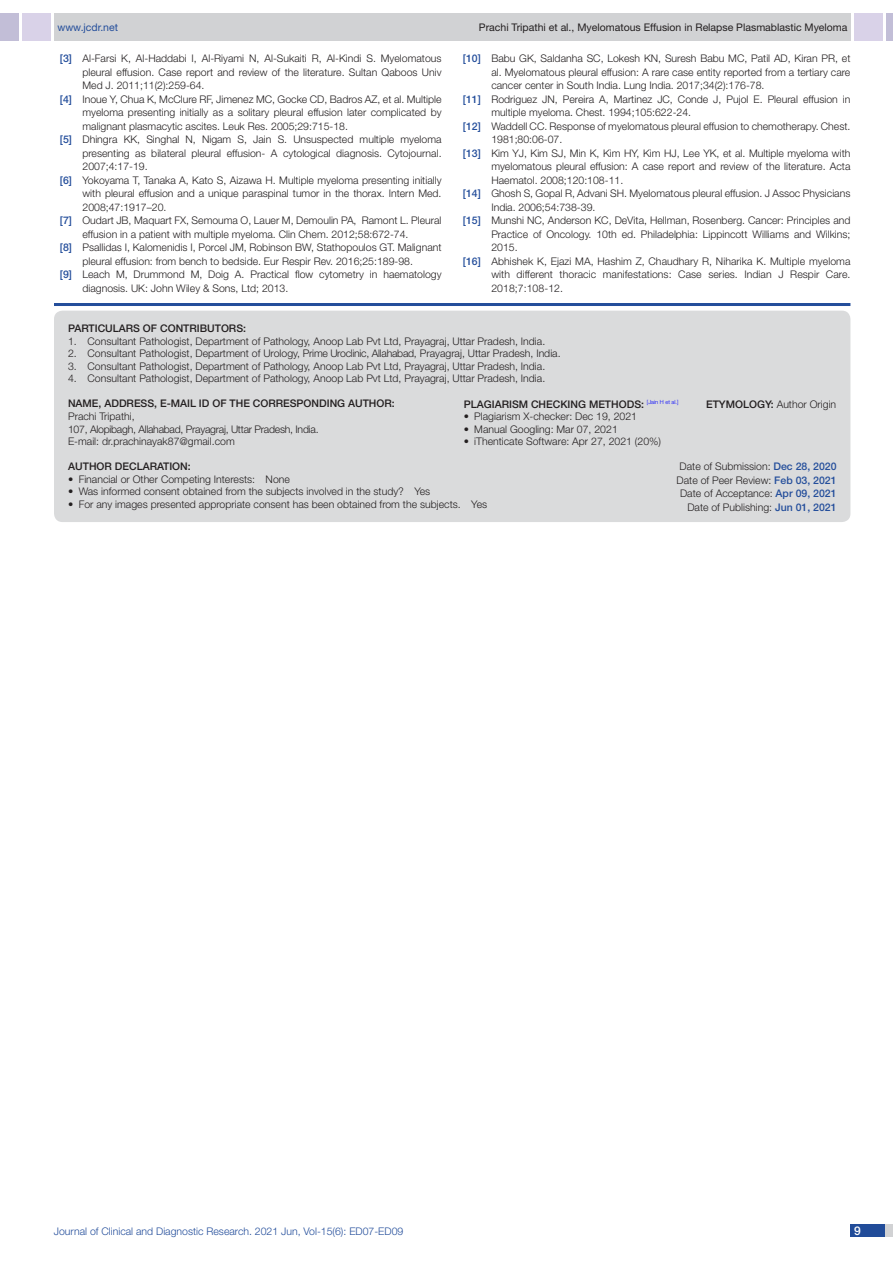
<style>
.page{position:relative;width:893px;height:1263px;background:#fff}
.page>*{position:absolute;margin:0;border:0;box-sizing:border-box;transform-origin:0 0}
.t1{font:500 12px "Helvetica Neue";color:#fff}
.Partic_Contri_Txt{font:300 10.5px "Helvetica Neue";color:#231f20}
.Partic_Contri_Head{font:500 10.5px "Helvetica Neue";color:#231f20}
.tb_txt{font:300 10.5px "Helvetica Neue";color:#231f20}
.t2{font:10.5px "Helvetica Neue";color:#231f20}
.t3{font:300 10.5px "Helvetica Neue";color:#244e9b}
.Partic_Contri_Txt-2{font:300 10.5px "Helvetica Neue";letter-spacing:-.025em;color:#231f20}
.Partic_Contri_Head-2{font:300 10.5px "Helvetica Neue";color:#231f20}
.t4{font:10.5px "Helvetica Neue";color:#244e9b}
.s1{font-weight:500;color:#244e9b}
.s2{font-weight:500}
</style>
<div class="page">
<div style="left:54px;top:13px;width:796px;height:28px;background:#d1d2d4"></div>
<div style="left:0;top:13px;width:19px;height:28px;background:#c2bed7"></div>
<div style="left:22px;top:13px;width:29px;height:28px;background:#d9d2e8"></div>
<div style="left:886px;top:13px;width:7px;height:28px;background:#c2bed7"></div>
<div style="left:854px;top:13px;width:29px;height:28px;background:#d9d2e8"></div>
<div style="left:850px;top:1224px;width:43px;height:13px;background:#d1d2d4"></div>
<div style="left:850px;top:1224px;width:35px;height:13px;background:#214c99"></div>
<hr style="left:54px;top:303px;width:796px;height:3px;background:#244e9b">
<div style="left:54px;top:311px;width:796px;height:211px;background:#dadbdc;border-radius:9px"></div>
<p class="t4" style="left:57px;top:21px;width:62px">www.jcdr.net</p>
<p class="t2" style="left:479px;top:21px;width:370px">Prachi Tripathi et al., Myelomatous Effusion in Relapse Plasmablastic Myeloma</p>
<p class="Partic_Contri_Txt" style="left:60px;top:52px;width:383px"><span class="s1">[3]</span> Al-Farsi K, Al-Haddabi I, Al-Riyami N, Al-Sukaiti R, Al-Kindi S. Myelomatous</p>
<p class="Partic_Contri_Txt" style="left:82px;top:66px;width:361px">pleural effusion. Case report and review of the literature. Sultan Qaboos Univ</p>
<p class="Partic_Contri_Txt" style="left:82px;top:79px;width:123px">Med J. 2011;11(2):259-64.</p>
<p class="Partic_Contri_Txt" style="left:60px;top:93px;width:383px"><span class="s1">[4]</span> Inoue Y, Chua K, McClure RF, Jimenez MC, Gocke CD, Badros AZ, et al. Multiple</p>
<p class="Partic_Contri_Txt" style="left:82px;top:106px;width:361px">myeloma presenting initially as a solitary pleural effusion later complicated by</p>
<p class="Partic_Contri_Txt" style="left:82px;top:119px;width:267px">malignant plasmacytic ascites. Leuk Res. 2005;29:715-18.</p>
<p class="Partic_Contri_Txt" style="left:60px;top:133px;width:383px"><span class="s1">[5]</span> Dhingra KK, Singhal N, Nigam S, Jain S. Unsuspected multiple myeloma</p>
<p class="Partic_Contri_Txt" style="left:82px;top:146px;width:361px">presenting as bilateral pleural effusion- A cytological diagnosis. Cytojournal.</p>
<p class="Partic_Contri_Txt" style="left:82px;top:160px;width:67px">2007;4:17-19.</p>
<p class="Partic_Contri_Txt" style="left:60px;top:173px;width:383px"><span class="s1">[6]</span> Yokoyama T, Tanaka A, Kato S, Aizawa H. Multiple myeloma presenting initially</p>
<p class="Partic_Contri_Txt" style="left:82px;top:187px;width:361px">with pleural effusion and a unique paraspinal tumor in the thorax. Intern Med.</p>
<p class="Partic_Contri_Txt" style="left:82px;top:200px;width:86px">2008;47:1917–20.</p>
<p class="Partic_Contri_Txt" style="left:60px;top:214px;width:383px"><span class="s1">[7]</span> Oudart JB, Maquart FX, Semouma O, Lauer M, Demoulin PA, Ramont L. Pleural</p>
<p class="Partic_Contri_Txt" style="left:82px;top:227px;width:327px">effusion in a patient with multiple myeloma. Clin Chem. 2012;58:672-74.</p>
<p class="Partic_Contri_Txt" style="left:60px;top:241px;width:383px"><span class="s1">[8]</span> Psallidas I, Kalomenidis I, Porcel JM, Robinson BW, Stathopoulos GT. Malignant</p>
<p class="Partic_Contri_Txt" style="left:82px;top:254px;width:332px">pleural effusion: from bench to bedside. Eur Respir Rev. 2016;25:189-98.</p>
<p class="Partic_Contri_Txt" style="left:60px;top:268px;width:383px"><span class="s1">[9]</span> Leach M, Drummond M, Doig A. Practical flow cytometry in haematology</p>
<p class="Partic_Contri_Txt" style="left:82px;top:281px;width:207px">diagnosis. UK: John Wiley &amp; Sons, Ltd; 2013.</p>
<p class="Partic_Contri_Txt" style="left:463px;top:52px;width:389px"><span class="s1">[10]</span> Babu GK, Saldanha SC, Lokesh KN, Suresh Babu MC, Patil AD, Kiran PR, et</p>
<p class="Partic_Contri_Txt" style="left:491px;top:66px;width:361px">al. Myelomatous pleural effusion: A rare case entity reported from a tertiary care</p>
<p class="Partic_Contri_Txt" style="left:491px;top:79px;width:275px">cancer center in South India. Lung India. 2017;34(2):176-78.</p>
<p class="Partic_Contri_Txt" style="left:463px;top:92px;width:389px"><span class="s1">[11]</span> Rodriguez JN, Pereira A, Martinez JC, Conde J, Pujol E. Pleural effusion in</p>
<p class="Partic_Contri_Txt" style="left:491px;top:106px;width:201px">multiple myeloma. Chest. 1994;105:622-24.</p>
<p class="Partic_Contri_Txt" style="left:463px;top:119px;width:389px"><span class="s1">[12]</span> Waddell CC. Response of myelomatous pleural effusion to chemotherapy. Chest.</p>
<p class="Partic_Contri_Txt" style="left:491px;top:133px;width:73px">1981;80:06-07.</p>
<p class="Partic_Contri_Txt" style="left:463px;top:146px;width:389px"><span class="s1">[13]</span> Kim YJ, Kim SJ, Min K, Kim HY, Kim HJ, Lee YK, et al. Multiple myeloma with</p>
<p class="Partic_Contri_Txt" style="left:491px;top:160px;width:361px">myelomatous pleural effusion: A case report and review of the literature. Acta</p>
<p class="Partic_Contri_Txt" style="left:491px;top:173px;width:133px">Haematol. 2008;120:108-11.</p>
<p class="Partic_Contri_Txt" style="left:463px;top:187px;width:389px"><span class="s1">[14]</span> Ghosh S, Gopal R, Advani SH. Myelomatous pleural effusion. J Assoc Physicians</p>
<p class="Partic_Contri_Txt" style="left:491px;top:200px;width:106px">India. 2006;54:738-39.</p>
<p class="Partic_Contri_Txt" style="left:463px;top:214px;width:389px"><span class="s1">[15]</span> Munshi NC, Anderson KC, DeVita, Hellman, Rosenberg. Cancer: Principles and</p>
<p class="Partic_Contri_Txt" style="left:491px;top:227px;width:361px">Practice of Oncology. 10th ed. Philadelphia: Lippincott Williams and Wilkins;</p>
<p class="Partic_Contri_Txt" style="left:491px;top:241px;width:28px">2015.</p>
<p class="Partic_Contri_Txt" style="left:463px;top:254px;width:389px"><span class="s1">[16]</span> Abhishek K, Ejazi MA, Hashim Z, Chaudhary R, Niharika K. Multiple myeloma</p>
<p class="Partic_Contri_Txt" style="left:491px;top:268px;width:361px">with different thoracic manifestations: Case series. Indian J Respir Care.</p>
<p class="Partic_Contri_Txt" style="left:491px;top:281px;width:73px">2018;7:108-12.</p>
<p class="Partic_Contri_Head" style="left:68px;top:322px;width:34px">PARTICULAR</p>
<p class="Partic_Contri_Head" style="left:133px;top:322px;width:114px">S OF CONTRI BUTORS:</p>
<p class="Partic_Contri_Txt" style="left:68px;top:334px;width:479px">1. Consultant Pathologist, Department of Pathology, Anoop Lab Pvt Ltd, Prayagraj, Uttar Pradesh, India.</p>
<p class="Partic_Contri_Txt" style="left:68px;top:347px;width:494px">2. Consultant Pathologist, Department of Urology, Prime Uroclinic, Allahabad, Prayagraj, Uttar Pradesh, India.</p>
<p class="Partic_Contri_Txt" style="left:68px;top:360px;width:479px">3. Consultant Pathologist, Department of Pathology, Anoop Lab Pvt Ltd, Prayagraj, Uttar Pradesh, India.</p>
<p class="Partic_Contri_Txt" style="left:68px;top:372px;width:479px">4. Consultant Pathologist, Department of Pathology, Anoop Lab Pvt Ltd, Prayagraj, Uttar Pradesh, India.</p>
<p class="Partic_Contri_Head" style="left:464px;top:397px;width:34px">PLAGIARI</p>
<p class="Partic_Contri_Head" style="left:512px;top:397px;width:168px">SM CH ECKI NG METHODS: <sup>[Jain</sup> <sup>H</sup> <sup>et</sup> <sup>al.]</sup></p>
<p class="tb_txt" style="left:464px;top:410px;width:175px">• Plagiarism X-checker: Dec 19, 2021</p>
<p class="tb_txt" style="left:464px;top:423px;width:156px">• Manual Googling: Mar 07, 2021</p>
<p class="tb_txt" style="left:464px;top:435px;width:199px">• iThenticate Software: Apr 27, 2021 (20%)</p>
<p class="Partic_Contri_Head" style="left:68px;top:397px;width:45px">NAM E, ADDR</p>
<p class="Partic_Contri_Head" style="left:134px;top:397px;width:44px">ESS, E-MAIL</p>
<p class="Partic_Contri_Head" style="left:199px;top:397px;width:197px">ID OF THE CORRESPONDI NG AUTHOR:</p>
<p class="Partic_Contri_Head-2" style="left:706px;top:398px;width:132px"><span class="s2">ETYMOLOGY:</span> Author Origin</p>
<p class="Partic_Contri_Txt" style="left:68px;top:410px;width:68px">Prachi Tripathi,</p>
<p class="Partic_Contri_Txt-2" style="left:68px;top:422px;width:252px">107, Alopibagh, Allahabad, Prayagraj, Uttar Pradesh, India.</p>
<p class="Partic_Contri_Txt" style="left:68px;top:435px;width:168px">E-mail: dr.prachinayak87@gmail.com</p>
<p class="Partic_Contri_Txt" style="left:680px;top:460px;width:158px">Date of Submission: <span class="s1">DEC 28, 2020</span></p>
<p class="Partic_Contri_Txt" style="left:677px;top:474px;width:161px">Date of Peer Review: <span class="s1">FEB 03, 2021</span></p>
<p class="Partic_Contri_Txt" style="left:680px;top:487px;width:158px">Date of Acceptance: <span class="s1">APR 09, 2021</span></p>
<p class="Partic_Contri_Txt" style="left:687px;top:500px;width:151px">Date of Publishing: <span class="s1">JUN 01, 2021</span></p>
<p class="Partic_Contri_Head" style="left:68px;top:460px;width:124px">AUTHO R DECLARATION :</p>
<p class="Partic_Contri_Txt" style="left:68px;top:473px;width:223px">• Financial or Other Competing Interests: None</p>
<p class="Partic_Contri_Txt" style="left:68px;top:485px;width:364px">• Was informed consent obtained from the subjects involved in the study? Yes</p>
<p class="Partic_Contri_Txt" style="left:68px;top:498px;width:420px">• For any images presented appropriate consent has been obtained from the subjects. Yes</p>
<p class="t3" style="left:54px;top:1225px;width:351px">Journal of Clinical and Diagnostic Research. 2021 Jun, Vol-15(6): ED07-ED09</p>
<p class="t1" style="left:854px;top:1223px;width:8px">9</p>
</div>
